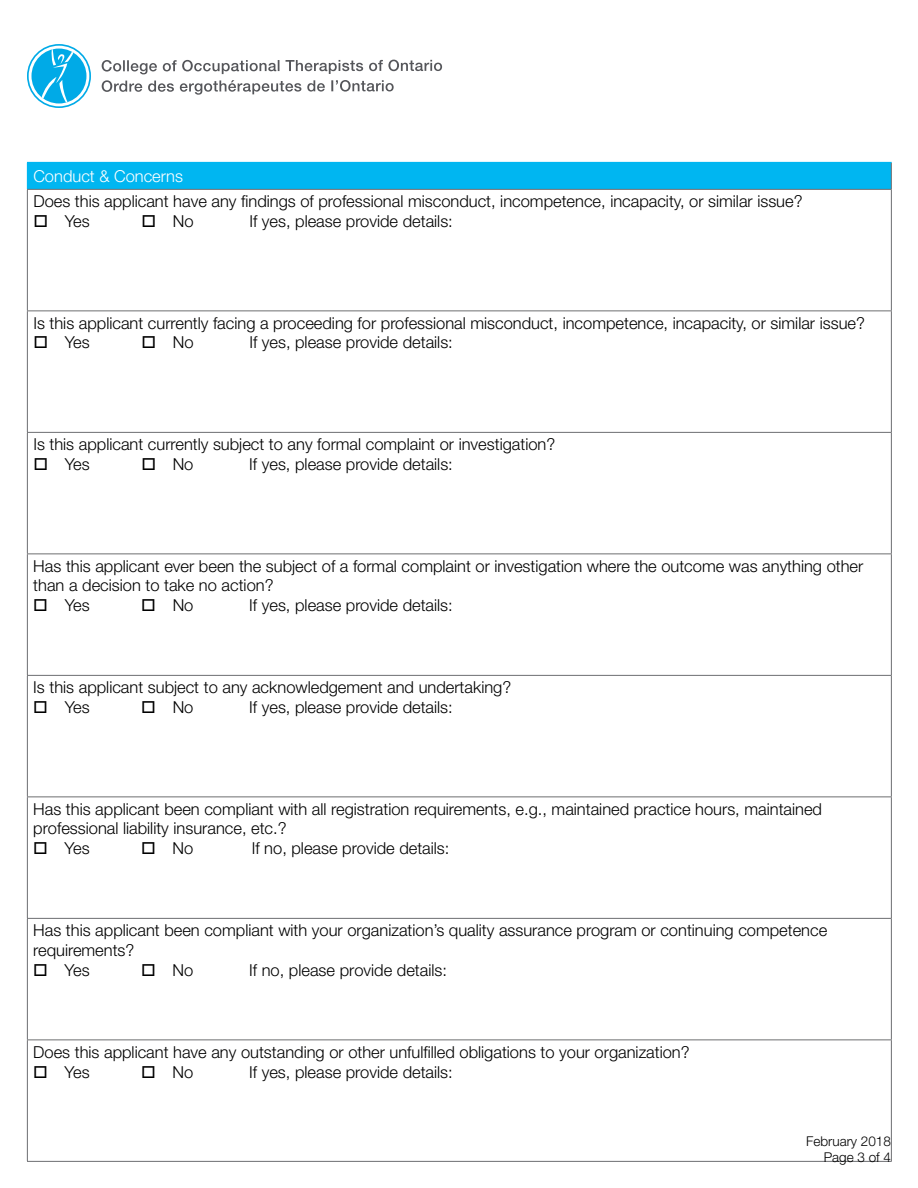
<style>
.page{position:relative;width:918px;height:1188px;background:#fff}
.page>*{position:absolute;margin:0;border:0;box-sizing:border-box;transform-origin:0 0}
.t1{font:300 16.5px/19.8px "Helvetica Neue LT Std";color:#000}
.t2{font:300 16.5px "Helvetica Neue LT Std";color:#fff}
.t3{font:300 13.5px/16.2px "Helvetica Neue LT Std";color:#000;text-align:right}
</style>
<div class="page">
<svg style="left:27px;top:44px;width:64px;height:64px"></svg>
<svg style="left:29px;top:46px;width:60px;height:60px"></svg>
<div style="left:32px;top:49px;width:54px;height:54px;background:#00aae7;border-radius:50%"></div>
<svg style="left:42px;top:49px;width:31px;height:54px"></svg>
<svg style="left:102px;top:60px;width:55px;height:14px"></svg>
<svg style="left:163px;top:60px;width:116px;height:14px"></svg>
<svg style="left:286px;top:60px;width:77px;height:14px"></svg>
<svg style="left:369px;top:60px;width:73px;height:11px"></svg>
<svg style="left:102px;top:80px;width:40px;height:12px"></svg>
<svg style="left:148px;top:81px;width:26px;height:11px"></svg>
<svg style="left:180px;top:80px;width:121px;height:15px"></svg>
<svg style="left:307px;top:80px;width:18px;height:12px"></svg>
<svg style="left:331px;top:80px;width:63px;height:12px"></svg>
<div style="left:27px;top:162px;width:864px;height:27px;background:#00b6f1"></div>
<svg style="left:891px;top:163px;width:1px;height:26px"></svg>
<hr style="left:27px;top:162px;width:865px;height:1px;background:#00b6f1">
<hr style="left:27px;top:189px;width:865px;height:1px;background:#6d6e71">
<hr style="left:27px;top:190px;width:1px;height:120px;background:#6d6e71">
<hr style="left:891px;top:190px;width:1px;height:120px;background:#6d6e71">
<hr style="left:27px;top:310px;width:865px;height:1px;background:#6d6e71">
<hr style="left:27px;top:311px;width:1px;height:121px;background:#6d6e71">
<hr style="left:891px;top:311px;width:1px;height:121px;background:#6d6e71">
<hr style="left:27px;top:432px;width:865px;height:1px;background:#6d6e71">
<hr style="left:27px;top:433px;width:1px;height:121px;background:#6d6e71">
<hr style="left:891px;top:433px;width:1px;height:121px;background:#6d6e71">
<hr style="left:27px;top:554px;width:865px;height:1px;background:#6d6e71">
<hr style="left:27px;top:554px;width:1px;height:121px;background:#6d6e71">
<hr style="left:891px;top:554px;width:1px;height:121px;background:#6d6e71">
<hr style="left:27px;top:675px;width:865px;height:1px;background:#6d6e71">
<hr style="left:27px;top:676px;width:1px;height:120px;background:#6d6e71">
<hr style="left:891px;top:676px;width:1px;height:120px;background:#6d6e71">
<hr style="left:27px;top:796px;width:865px;height:1px;background:#6d6e71">
<hr style="left:27px;top:797px;width:1px;height:121px;background:#6d6e71">
<hr style="left:891px;top:797px;width:1px;height:121px;background:#6d6e71">
<hr style="left:27px;top:918px;width:865px;height:1px;background:#6d6e71">
<hr style="left:27px;top:919px;width:1px;height:121px;background:#6d6e71">
<hr style="left:891px;top:919px;width:1px;height:121px;background:#6d6e71">
<hr style="left:27px;top:1040px;width:865px;height:1px;background:#6d6e71">
<hr style="left:27px;top:1040px;width:1px;height:121px;background:#6d6e71">
<hr style="left:891px;top:1040px;width:1px;height:121px;background:#6d6e71">
<hr style="left:27px;top:1161px;width:865px;height:1px;background:#6d6e71">
<p class="t2" style="left:33px;top:166px;width:151px">Conduct &amp; Concerns</p>
<p class="t1" style="left:33px;top:191px;width:771px">Does this applicant have any findings of professional misconduct, incompetence, incapacity, or similar issue?</p>
<p class="t1" style="left:33px;top:211px;width:58px">□ Yes</p>
<p class="t1" style="left:141px;top:211px;width:54px">□ No</p>
<p class="t1" style="left:249px;top:211px;width:205px">If yes, please provide details:</p>
<p class="t1" style="left:33px;top:313px;width:833px">Is this applicant currently facing a proceeding for professional misconduct, incompetence, incapacity, or similar issue?</p>
<p class="t1" style="left:33px;top:332px;width:58px">□ Yes</p>
<p class="t1" style="left:141px;top:332px;width:54px">□ No</p>
<p class="t1" style="left:249px;top:332px;width:205px">If yes, please provide details:</p>
<p class="t1" style="left:33px;top:434px;width:523px">Is this applicant currently subject to any formal complaint or investigation?</p>
<p class="t1" style="left:33px;top:454px;width:58px">□ Yes</p>
<p class="t1" style="left:141px;top:454px;width:54px">□ No</p>
<p class="t1" style="left:249px;top:454px;width:205px">If yes, please provide details:</p>
<p class="t1" style="left:33px;top:556px;width:832px">Has this applicant ever been the subject of a formal complaint or investigation where the outcome was anything other than a decision to take no action?</p>
<p class="t1" style="left:33px;top:595px;width:58px">□ Yes</p>
<p class="t1" style="left:141px;top:595px;width:54px">□ No</p>
<p class="t1" style="left:249px;top:595px;width:205px">If yes, please provide details:</p>
<p class="t1" style="left:33px;top:677px;width:479px">Is this applicant subject to any acknowledgement and undertaking?</p>
<p class="t1" style="left:33px;top:697px;width:58px">□ Yes</p>
<p class="t1" style="left:141px;top:697px;width:54px">□ No</p>
<p class="t1" style="left:249px;top:697px;width:205px">If yes, please provide details:</p>
<p class="t1" style="left:33px;top:799px;width:790px">Has this applicant been compliant with all registration requirements, e.g., maintained practice hours, maintained professional liability insurance, etc.?</p>
<p class="t1" style="left:33px;top:838px;width:58px">□ Yes</p>
<p class="t1" style="left:141px;top:838px;width:54px">□ No</p>
<p class="t1" style="left:252px;top:838px;width:199px">If no, please provide details:</p>
<p class="t1" style="left:33px;top:920px;width:796px">Has this applicant been compliant with your organization’s quality assurance program or continuing competence requirements?</p>
<p class="t1" style="left:33px;top:960px;width:58px">□ Yes</p>
<p class="t1" style="left:141px;top:960px;width:54px">□ No</p>
<p class="t1" style="left:249px;top:960px;width:199px">If no, please provide details:</p>
<p class="t1" style="left:33px;top:1042px;width:658px">Does this applicant have any outstanding or other unfulfilled obligations to your organization?</p>
<p class="t1" style="left:33px;top:1061px;width:58px">□ Yes</p>
<p class="t1" style="left:141px;top:1061px;width:54px">□ No</p>
<p class="t1" style="left:249px;top:1061px;width:205px">If yes, please provide details:</p>
<p class="t3" style="left:806px;top:1132px;width:86px">February 2018<br>Page 3 of 4</p>
</div>
